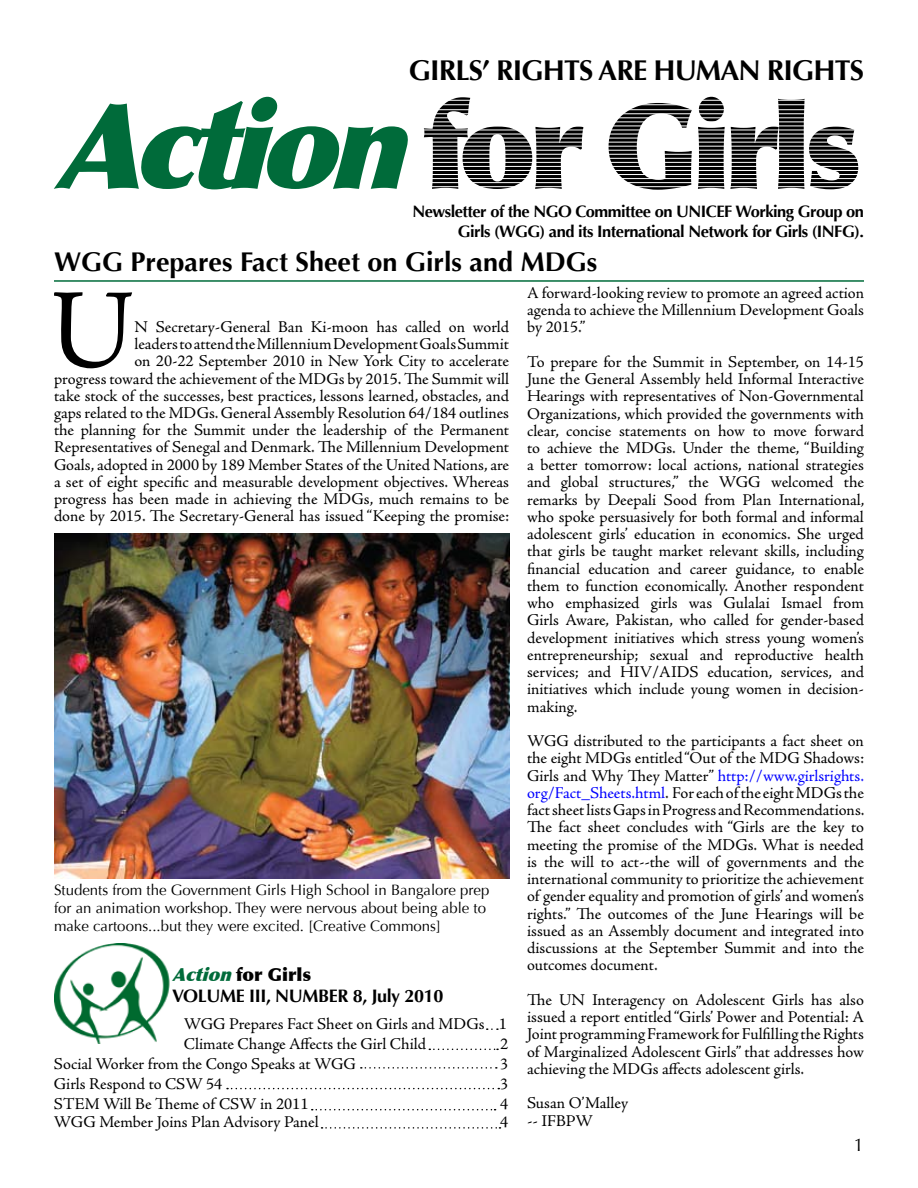
<style>
.page{position:relative;width:918px;height:1188px;background:#fff}
.page>*{position:absolute;margin:0;border:0;box-sizing:border-box;transform-origin:0 0}
.t1{font:900 118.5px "Optima";letter-spacing:-.06em;color:#000}
.t2{font:113.25px "Adobe Jenson Pro";color:#000}
.t3{font:700 28.5px "Optima";letter-spacing:-.03em;color:#000}
.t4{font:700 27px "Optima";color:#000}
.t5{font:700 18px "Optima";letter-spacing:-.02em;color:#000}
.t6{font:900 18px "Optima";color:#000}
.t7{font:18px "Optima";color:#000}
.t8{font:16.5px/17.2px "Adobe Jenson Pro";letter-spacing:-.005em;color:#000;text-align:justify}
.t9{font:700 16.5px/19.8px "Optima";letter-spacing:-.03em;color:#000;text-align:right}
.t10{font:15px/18px "Optima";color:#000}
.s1{font-style:italic;color:#006b3a}
.s2{color:#00f}
</style>
<div class="page">
<hr style="left:54px;top:280px;width:810px;height:2px;background:#006b3a">
<img style="left:54px;top:943px;width:116px;height:100px">
<img style="left:54px;top:533px;width:455px;height:345px">
<svg style="left:487px;top:1028px;width:11px;height:2px"></svg>
<svg style="left:429px;top:1049px;width:69px;height:1px"></svg>
<svg style="left:361px;top:1067px;width:136px;height:2px"></svg>
<svg style="left:227px;top:1088px;width:272px;height:1px"></svg>
<svg style="left:312px;top:1109px;width:184px;height:1px"></svg>
<svg style="left:322px;top:1127px;width:178px;height:2px"></svg>
<h3 class="t3" style="left:409px;top:54px;width:457px">GIRLS’ RIGHTS ARE HUMAN RIGHTS</h3>
<h1 class="t1" style="left:54px;top:75px;width:809px"><span class="s1">Action</span>for Girls</h1>
<p class="t9" style="left:412px;top:202px;width:453px">Newsletter of the NGO Committee on UNICEF Working Group on<br>Girls (WGG) and its International Network for Girls (INFG).</p>
<h3 class="t4" style="left:54px;top:246px;width:545px">WGG Prepares Fact Sheet on Girls and MDGs</h3>
<h2 class="t2" style="left:49px;top:267px;width:87px">U</h2>
<p class="t8" style="left:527px;top:284px;width:338px">A forward-looking review to promote an agreed action agenda to achieve the Millennium Development Goals by 2015.”</p>
<p class="t8" style="left:527px;top:353px;width:339px">To prepare for the Summit in September, on 14-15<br>June the General Assembly held Informal Interactive Hearings with representatives of Non-Governmental Organizations, which provided the governments with clear, concise statements on how to move forward to achieve the MDGs. Under the theme, “Building a better tomorrow: local actions, national strategies and global structures,” the WGG welcomed the remarks by Deepali Sood from Plan International, who spoke persuasively for both formal and informal adolescent girls’ education in economics. She urged that girls be taught market relevant skills, including financial education and career guidance, to enable them to function economically. Another respondent who emphasized girls was Gulalai Ismael from Girls Aware, Pakistan, who called for gender-based development initiatives which stress young women’s entrepreneurship; sexual and reproductive health services; and HIV/AIDS education, services, and initiatives which include young women in decision&shy;making.</p>
<p class="t8" style="left:527px;top:733px;width:339px">WGG distributed to the participants a fact sheet on the eight MDGs entitled “Out of the MDG Shadows:<br>Girls and Why They Matter” <span class="s2">http://www.girlsrights. org/Fact_Sheets.html</span>. For each of the eight MDGs the fact sheet lists Gaps in Progress and Recommendations.<br>The fact sheet concludes with “Girls are the key to meeting the promise of the MDGs. What is needed is the will to act--the will of governments and the international community to prioritize the achievement of gender equality and promotion of girls’ and women’s rights.” The outcomes of the June Hearings will be issued as an Assembly document and integrated into discussions at the September Summit and into the outcomes document.</p>
<p class="t8" style="left:527px;top:991px;width:338px">The UN Interagency on Adolescent Girls has also issued a report entitled “Girls’ Power and Potential: A Joint programming Framework for Fulfilling the Rights of Marginalized Adolescent Girls” that addresses how achieving the MDGs affects adolescent girls.</p>
<p class="t8" style="left:527px;top:1095px;width:103px">Susan O’Malley -- IFBPW</p>
<p class="t8" style="left:54px;top:318px;width:457px;text-align:right">N Secretary-General Ban Ki-moon has called on world<br>leaders to attend the Millennium Development Goals Summit<br>on 20-22 September 2010 in New York City to accelerate<br>progress toward the achievement of the MDGs by 2015. The Summit will take stock of the successes, best practices, lessons learned, obstacles, and gaps related to the MDGs. General Assembly Resolution 64/184 outlines the planning for the Summit under the leadership of the Permanent Representatives of Senegal and Denmark. The Millennium Development Goals, adopted in 2000 by 189 Member States of the United Nations, are a set of eight specific and measurable development objectives. Whereas progress has been made in achieving the MDGs, much remains to be done by 2015. The Secretary-General has issued “Keeping the promise:</p>
<p class="t10" style="left:54px;top:881px;width:437px">Students from the Government Girls High School in Bangalore prep for an animation workshop. They were nervous about being able to make cartoons...but they were excited. [Creative Commons]</p>
<p class="t6" style="left:172px;top:964px;width:140px"><span class="s1">Action</span>for Girls</p>
<p class="t5" style="left:172px;top:985px;width:273px">VOLUME III, NUMBER 8, July 2010</p>
<p class="t8" style="left:184px;top:1015px;width:325px;line-height:19.8px">WGG Prepares Fact Sheet on Girls and MDGs 1<br>Climate Change Affects the Girl Child</p>
<p class="t8" style="left:500px;top:1036px;width:10px">2</p>
<p class="t8" style="left:54px;top:1056px;width:303px">Social Worker from the Congo Speaks at WGG</p>
<p class="t8" style="left:500px;top:1056px;width:10px">3</p>
<p class="t8" style="left:54px;top:1075px;width:170px">Girls Respond to CSW 54</p>
<p class="t8" style="left:500px;top:1075px;width:10px">3</p>
<p class="t8" style="left:54px;top:1095px;width:256px">STEM Will Be Theme of CSW in 2011</p>
<p class="t8" style="left:500px;top:1095px;width:10px">4</p>
<p class="t8" style="left:54px;top:1113px;width:266px">WGG Member Joins Plan Advisory Panel</p>
<p class="t8" style="left:500px;top:1113px;width:10px">4</p>
<p class="t7" style="left:854px;top:1134px;width:12px">1</p>
</div>
